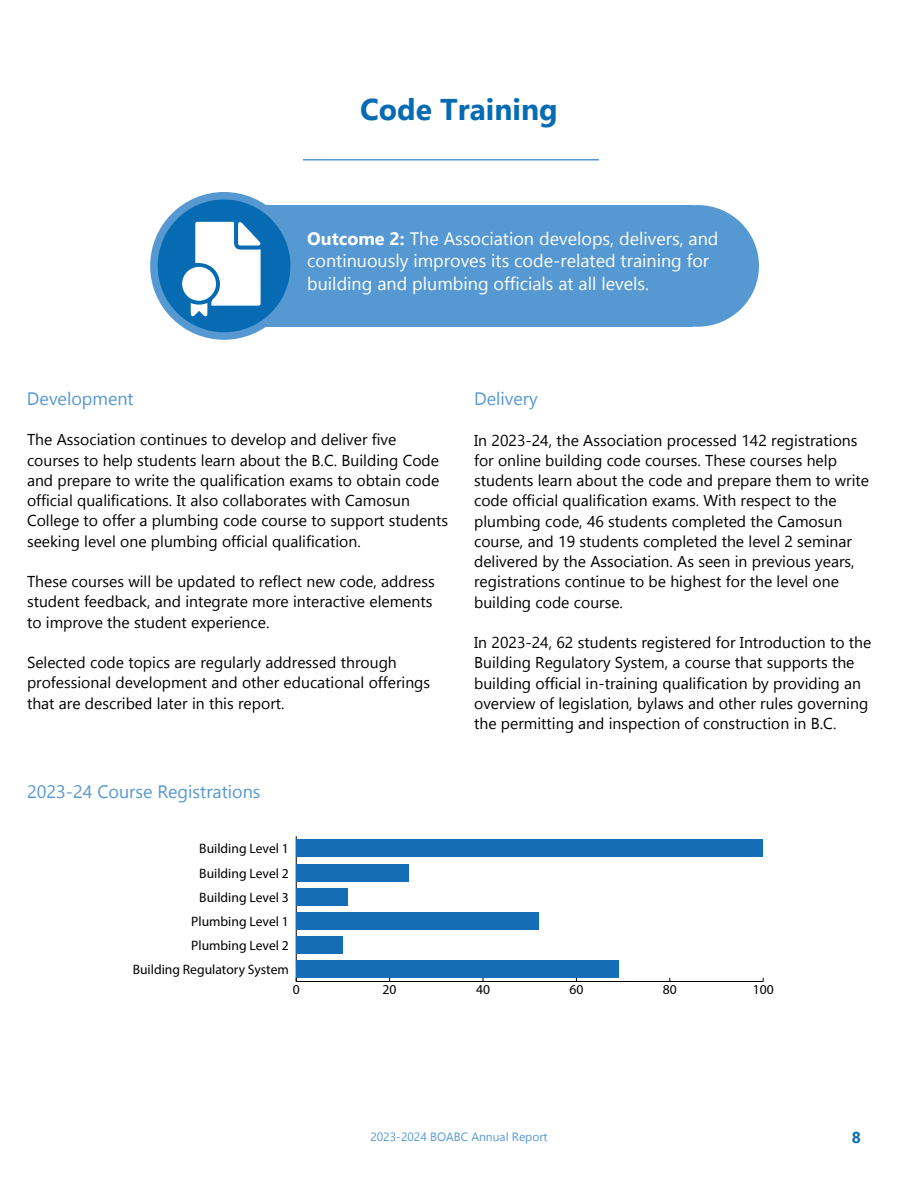
<style>
.page{position:relative;width:918px;height:1188px;background:#fff}
.page>*{position:absolute;margin:0;border:0;box-sizing:border-box;transform-origin:0 0}
.t1{font:700 30px "Gadugi";color:#066bb3}
.t2{font:18px/22.5px "Gadugi";color:#fff}
.t3{font:18px "Gadugi";color:#5698d2}
.t4{font:15.75px/20.2px "Gadugi";color:#000}
.t5{font:700 15.75px "Gadugi";color:#066bb3}
.t6{font:13.65px "Myriad Pro";color:#000}
.t7{font:12px "Gadugi";color:#5698d2}
.s1{font-weight:700}
</style>
<div class="page">
<div style="left:253px;top:205px;width:440px;height:122px;background:#5698d2"></div>
<div style="left:636px;top:205px;width:123px;height:122px;background:#5698d2;border-radius:50%"></div>
<div style="left:154px;top:196px;width:140px;height:140px;background:#066bb3;border-radius:50%"></div>
<div style="left:150px;top:192px;width:148px;height:148px;border:8px solid #5698d2;border-radius:50%"></div>
<div style="left:182px;top:267px;width:34px;height:34px;background:#fff;border-radius:50%"></div>
<svg style="left:191px;top:222px;width:70px;height:94px"></svg>
<hr style="left:296px;top:981px;width:467px;height:1px;background:#000">
<hr style="left:296px;top:836px;width:1px;height:145px;background:#000">
<div style="left:296px;top:840px;width:467px;height:17px;background:#146db5"></div>
<div style="left:296px;top:864px;width:112px;height:17px;background:#146db5"></div>
<div style="left:296px;top:888px;width:52px;height:17px;background:#146db5"></div>
<div style="left:296px;top:912px;width:243px;height:18px;background:#146db5"></div>
<div style="left:296px;top:936px;width:47px;height:18px;background:#146db5"></div>
<div style="left:296px;top:961px;width:322px;height:17px;background:#146db5"></div>
<hr style="left:303px;top:159px;width:296px;height:1px;background:#5698d2">
<h1 class="t1" style="left:360px;top:91px;width:199px">Code Training</h1>
<p class="t2" style="left:307px;top:227px;width:413px"><span class="s1">Outcome 2:</span> The Association develops, delivers, and continuously improves its code-related training for building and plumbing officials at all levels.</p>
<p class="t3" style="left:27px;top:388px;width:108px">Development</p>
<p class="t4" style="left:27px;top:430px;width:423px">The Association continues to develop and deliver five courses to help students learn about the B.C. Building Code and prepare to write the qualification exams to obtain code official qualifications. It also collaborates with Camosun College to offer a plumbing code course to support students seeking level one plumbing official qualification.</p>
<p class="t4" style="left:27px;top:571px;width:409px">These courses will be updated to reflect new code, address student feedback, and integrate more interactive elements to improve the student experience.</p>
<p class="t4" style="left:27px;top:652px;width:405px">Selected code topics are regularly addressed through professional development and other educational offerings that are described later in this report.</p>
<p class="t3" style="left:27px;top:780px;width:235px">2023-24 Course Registrations</p>
<p class="t6" style="left:199px;top:840px;width:91px">Building Level 1</p>
<p class="t6" style="left:199px;top:865px;width:91px">Building Level 2</p>
<p class="t6" style="left:199px;top:889px;width:91px">Building Level 3</p>
<p class="t6" style="left:191px;top:913px;width:99px">Plumbing Level 1</p>
<p class="t6" style="left:191px;top:937px;width:99px">Plumbing Level 2</p>
<p class="t6" style="left:133px;top:962px;width:158px">Building Regulatory System</p>
<p class="t3" style="left:474px;top:388px;width:65px">Delivery</p>
<p class="t4" style="left:474px;top:430px;width:397px">In 2023-24, the Association processed 142 registrations for online building code courses. These courses help students learn about the code and prepare them to write code official qualification exams. With respect to the plumbing code, 46 students completed the Camosun course, and 19 students completed the level 2 seminar delivered by the Association. As seen in previous years, registrations continue to be highest for the level one building code course.</p>
<p class="t4" style="left:474px;top:632px;width:399px">In 2023-24, 62 students registered for Introduction to the Building Regulatory System, a course that supports the building official in-training qualification by providing an overview of legislation, bylaws and other rules governing the permitting and inspection of construction in B.C.</p>
<p class="t6" style="left:293px;top:981px;width:8px">0</p>
<p class="t6" style="left:383px;top:981px;width:15px">20</p>
<p class="t6" style="left:476px;top:981px;width:15px">40</p>
<p class="t6" style="left:569px;top:981px;width:15px">60</p>
<p class="t6" style="left:663px;top:981px;width:15px">80</p>
<p class="t6" style="left:753px;top:981px;width:22px">100</p>
<p class="t7" style="left:370px;top:1129px;width:179px">2023-2024 BOABC Annual Report</p>
<p class="t5" style="left:852px;top:1128px;width:11px">8</p>
</div>
